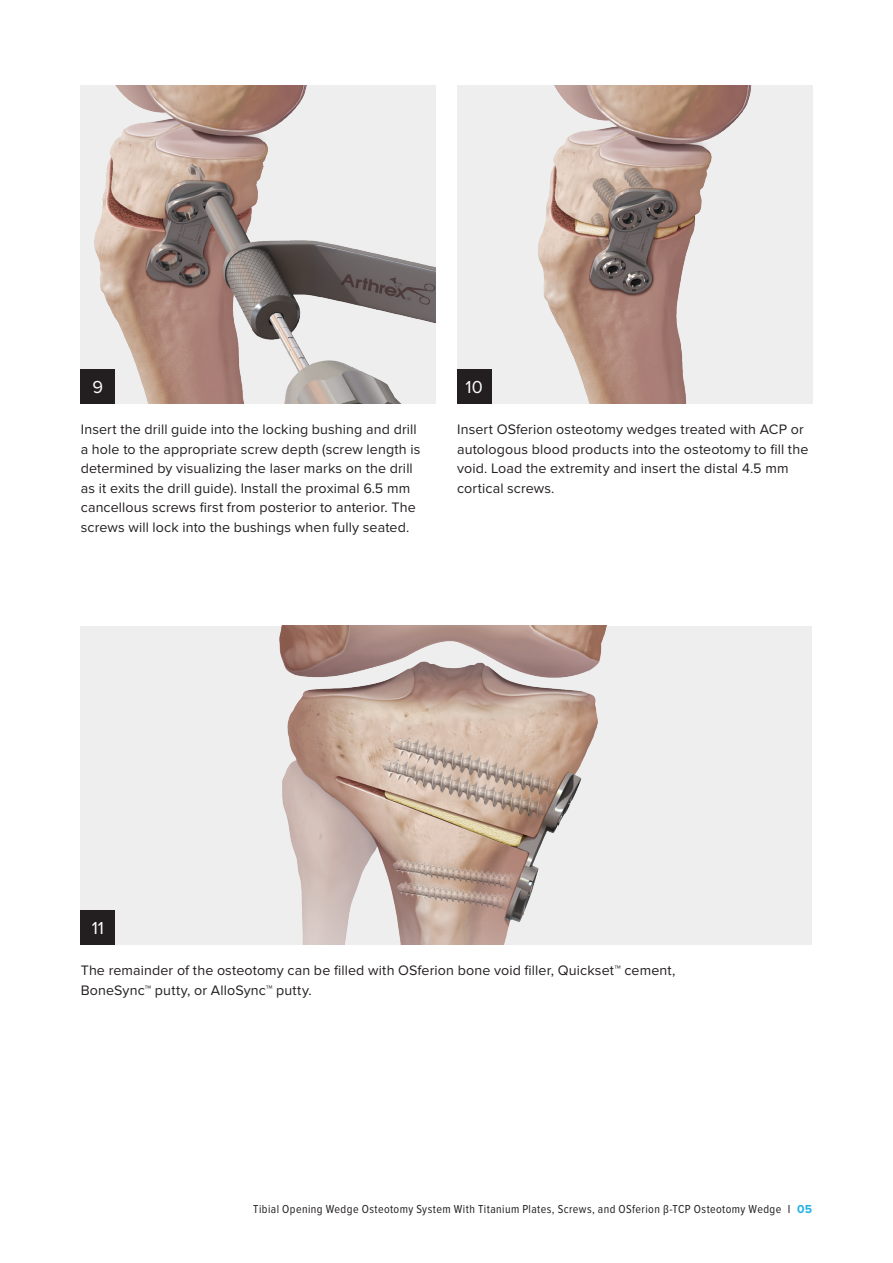
<style>
.page{position:relative;width:893px;height:1263px;background:#fff}
.page>*{position:absolute;margin:0;border:0;box-sizing:border-box;transform-origin:0 0}
._19_Step_Numbers{font:18px "Proxima Nova";color:#fff}
._07_Running_Text{font:14.25px/19.5px "Proxima Nova";letter-spacing:.01em;color:#231f20}
.t1{font:12px "Proxima Nova Cond";letter-spacing:.035em;color:#231f20}
.s1{font-family:"Proxima Nova";font-weight:700;color:#26b1e6}
</style>
<div class="page">
<div style="left:81px;top:626px;width:731px;height:319px;background:#eeeeef"></div>
<img style="left:279px;top:626px;width:328px;height:319px">
<div style="left:81px;top:911px;width:34px;height:34px;background:#231f20"></div>
<img style="left:81px;top:85px;width:355px;height:319px">
<img style="left:457px;top:85px;width:355px;height:319px">
<div style="left:457px;top:370px;width:34px;height:34px;background:#231f20"></div>
<div style="left:81px;top:370px;width:34px;height:34px;background:#231f20"></div>
<p class="_19_Step_Numbers" style="left:92px;top:377px;width:12px">9</p>
<p class="_19_Step_Numbers" style="left:465px;top:377px;width:19px">10</p>
<p class="_07_Running_Text" style="left:81px;top:420px;width:341px">Insert the drill guide into the locking bushing and drill a hole to the appropriate screw depth (screw length is determined by visualizing the laser marks on the drill as it exits the drill guide). Install the proximal 6.5 mm cancellous screws first from posterior to anterior. The screws will lock into the bushings when fully seated.</p>
<p class="_07_Running_Text" style="left:457px;top:420px;width:353px">Insert OSferion osteotomy wedges treated with ACP or autologous blood products into the osteotomy to fill the void. Load the extremity and insert the distal 4.5 mm cortical screws.</p>
<p class="_19_Step_Numbers" style="left:92px;top:917px;width:14px">11</p>
<p class="_07_Running_Text" style="left:81px;top:961px;width:596px">The remainder of the osteotomy can be filled with OSferion bone void filler, Quickset™ cement,<br>BoneSync™ putty, or AlloSync™ putty.</p>
<p class="t1" style="left:253px;top:1202px;width:561px">Tibial Opening Wedge Osteotomy System With Titanium Plates, Screws, and OSferion β-TCP Osteotomy Wedge I <span class="s1">05</span></p>
</div>
